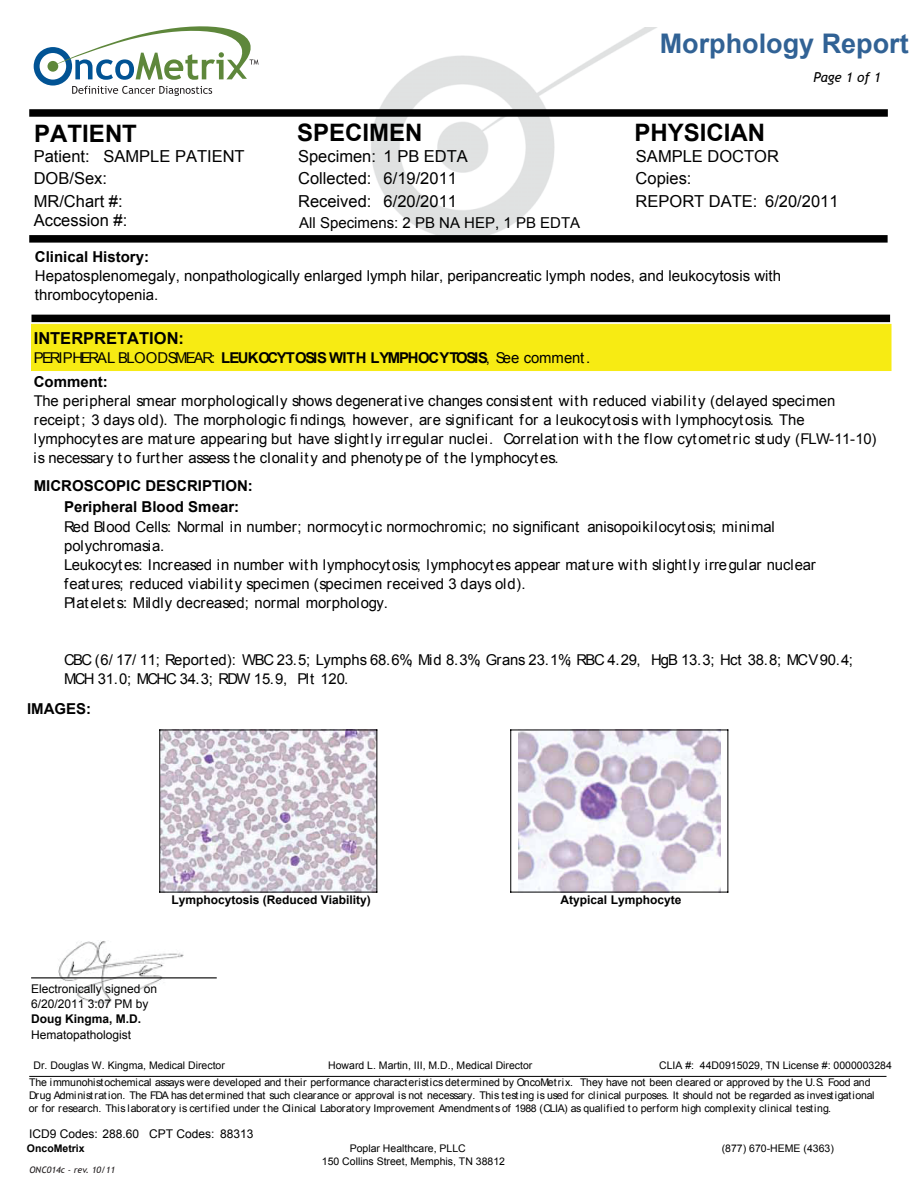
<style>
.page{position:relative;width:918px;height:1189px;background:#fff}
.page>*{position:absolute;margin:0;border:0;box-sizing:border-box;transform-origin:0 0}
.t1{font:700 27px "Arial";color:#316295}
.t2{font:700 24px "Arial";color:#000}
.t3{font:16.5px/22.5px "Arial";color:#000}
.t4{font:700 16.5px "Arial";color:#000}
.t5{font:15px/18.9px "Arial";color:#000}
.t6{font:15px/18.9px "Arial";letter-spacing:-.025em;color:#000}
.t7{font:700 15px "Arial";color:#000}
.t8{font:15px "Arial";letter-spacing:-.03em;color:#000}
.t9{font:14.85px/18.9px "Arial";letter-spacing:-.005em;color:#000}
.t10{font:italic 13.5px "Trebuchet MS";color:#000}
.t11{font:12px/15.8px "Arial";color:#000}
.t12{font:700 12px "Arial";color:#000}
.t13{font:10.5px/12.6px "Arial";letter-spacing:-.005em;color:#000}
.t14{font:700 10.5px "Arial";color:#000}
.t15{font:italic 9px "Trebuchet MS";color:#231f20}
.s1{font-weight:700}
</style>
<div class="page">
<img style="left:356px;top:27px;width:304px;height:216px">
<div style="left:29px;top:109px;width:859px;height:8px;background:#000"></div>
<div style="left:29px;top:235px;width:859px;height:7px;background:#000"></div>
<div style="left:32px;top:324px;width:859px;height:46px;background:#f7eb13;border:1px solid #f7eb13"></div>
<img style="left:160px;top:730px;width:216px;height:161px">
<hr style="left:159px;top:729px;width:1px;height:162px;background:#000">
<hr style="left:160px;top:729px;width:217px;height:1px;background:#000">
<hr style="left:377px;top:729px;width:1px;height:162px;background:#000">
<hr style="left:160px;top:891px;width:217px;height:1px;background:#000">
<img style="left:518px;top:730px;width:202px;height:161px">
<hr style="left:510px;top:729px;width:1px;height:162px;background:#000">
<hr style="left:511px;top:729px;width:217px;height:1px;background:#000">
<hr style="left:728px;top:729px;width:1px;height:162px;background:#000">
<hr style="left:511px;top:891px;width:217px;height:1px;background:#000">
<div style="left:31px;top:314px;width:859px;height:8px;background:#000"></div>
<hr style="left:29px;top:1075px;width:858px;height:1px;background:#000">
<img style="left:58px;top:941px;width:129px;height:63px">
<hr style="left:31px;top:977px;width:186px;height:1px;background:#000">
<svg style="left:34px;top:26px;width:225px;height:70px"></svg>
<h1 class="t1" style="left:660px;top:25px;width:250px">Morphology Report</h1>
<h2 class="t2" style="left:34px;top:117px;width:104px">PATIENT</h2>
<h2 class="t2" style="left:634px;top:116px;width:132px">PHYSICIAN</h2>
<h2 class="t2" style="left:297px;top:116px;width:127px">SPECIMEN</h2>
<p class="t10" style="left:813px;top:69px;width:69px">Page 1 of 1</p>
<h3 class="t3" style="left:104px;top:145px;width:143px">SAMPLE PATIENT</h3>
<h3 class="t3" style="left:636px;top:145px;width:145px">SAMPLE DOCTOR</h3>
<h3 class="t3" style="left:34px;top:145px;width:90px">Patient:<br>DOB/Sex:<br>MR/Chart #:</h3>
<h3 class="t3" style="left:298px;top:145px;width:171px">Specimen: 1 PB EDTA<br>Collected: 6/19/2011<br>Received: 6/20/2011</h3>
<h3 class="t3" style="left:636px;top:167px;width:204px">Copies:<br>REPORT DATE: 6/20/2011</h3>
<h3 class="t3" style="left:34px;top:209px;width:95px">Accession #:</h3>
<h3 class="t7" style="left:35px;top:247px;width:116px">Clinical History:</h3>
<h3 class="t5" style="left:299px;top:213px;width:282px">All Specimens: 2 PB NA HEP, 1 PB EDTA</h3>
<h3 class="t5" style="left:35px;top:267px;width:748px">Hepatosplenomegaly, nonpathologically enlarged lymph hilar, peripancreatic lymph nodes, and leukocytosis with thrombocytopenia.</h3>
<h3 class="t4" style="left:34px;top:327px;width:152px">INTERPRETATION:</h3>
<h3 class="t8" style="left:34px;top:348px;width:558px">PERIPHERAL BLOODSMEAR: <span class="s1">LEUKOCYTOSIS WITH LYMPHOCYTOSIS</span>, See comment .</h3>
<h3 class="t7" style="left:34px;top:371px;width:76px">Comment:</h3>
<p class="t9" style="left:34px;top:392px;width:844px">The peripheral smear morphologically shows degenerative changes consistent with reduced viability (delayed specimen receipt; 3 days old). The morphologic fi ndings, however, are significant for a leukocytosis with lymphocytosis. The lymphocytes are mature appearing but have slightly irregular nuclei. Correlation with the flow cytometric study (FLW-11-10) is necessary to further assess the clonality and phenotype of the lymphocytes.</p>
<h3 class="t7" style="left:34px;top:475px;width:221px">MICROSCOPIC DESCRIPTION:</h3>
<p class="t5" style="left:64px;top:517px;width:753px">Red Blood Cells: Normal in number; normocytic normochromic; no significant anisopoikilocytosis; minimal polychromasia.<br>Leukocytes: Increased in number with lymphocytosis; lymphocytes appear mature with slightly irregular nuclear features; reduced viability specimen (specimen received 3 days old).<br>Platelets: Mildly decreased; normal morphology.</p>
<h3 class="t7" style="left:64px;top:497px;width:177px">Peripheral Blood Smear:</h3>
<h3 class="t6" style="left:64px;top:649px;width:791px">CBC (6/ 17/ 11; Reported): WBC 23.5; Lymphs 68.6%, Mid 8.3%, Grans 23.1%; RBC 4.29, HgB 13.3; Hct 38.8; MCV90.4;<br>MCH 31.0; MCHC 34.3; RDW 15.9, Plt 120.</h3>
<h3 class="t7" style="left:27px;top:698px;width:66px">IMAGES:</h3>
<p class="t12" style="left:171px;top:891px;width:201px">Lymphocytosis (Reduced Viability)</p>
<p class="t12" style="left:561px;top:891px;width:122px">Atypical Lymphocyte</p>
<p class="t11" style="left:31px;top:980px;width:128px">Electronically signed on<br>6/20/2011 3:07 PM by</p>
<p class="t12" style="left:31px;top:1010px;width:112px">Doug Kingma, M.D.</p>
<p class="t11" style="left:31px;top:1026px;width:102px">Hematopathologist</p>
<p class="t13" style="left:34px;top:1059px;width:193px">Dr. Douglas W. Kingma, Medical Director</p>
<p class="t13" style="left:328px;top:1059px;width:206px">Howard L. Martin, III, M.D., Medical Director</p>
<p class="t13" style="left:659px;top:1059px;width:234px">CLIA #: 44D0915029, TN License #: 0000003284</p>
<p class="t13" style="left:29px;top:1076px;width:847px">The immunohistochemical assays were developed and their performance characteristics determined by OncoMetrix. They have not been cleared or approved by the U.S. Food and<br>Drug Administration. The FDA has determined that such clearance or approval is not necessary. This testing is used for clinical purposes. It should not be regarded as investigational or for research. This laboratory is certified under the Clinical Laboratory Improvement Amendments of 1988 (CLIA) as qualified to perform high complexity clinical testing.</p>
<p class="t11" style="left:29px;top:1125px;width:111px">ICD9 Codes: 288.60</p>
<p class="t11" style="left:149px;top:1125px;width:67px">CPT Codes:</p>
<p class="t11" style="left:220px;top:1125px;width:35px">88313</p>
<p class="t14" style="left:27px;top:1141px;width:59px">OncoMetrix</p>
<p class="t15" style="left:30px;top:1163px;width:87px">ONC014c - rev. 10/11</p>
<p class="t13" style="left:350px;top:1142px;width:118px">Poplar Healthcare, PLLC</p>
<p class="t13" style="left:322px;top:1154px;width:185px">150 Collins Street, Memphis, TN 38812</p>
<p class="t13" style="left:722px;top:1142px;width:114px">(877) 670-HEME (4363)</p>
</div>
